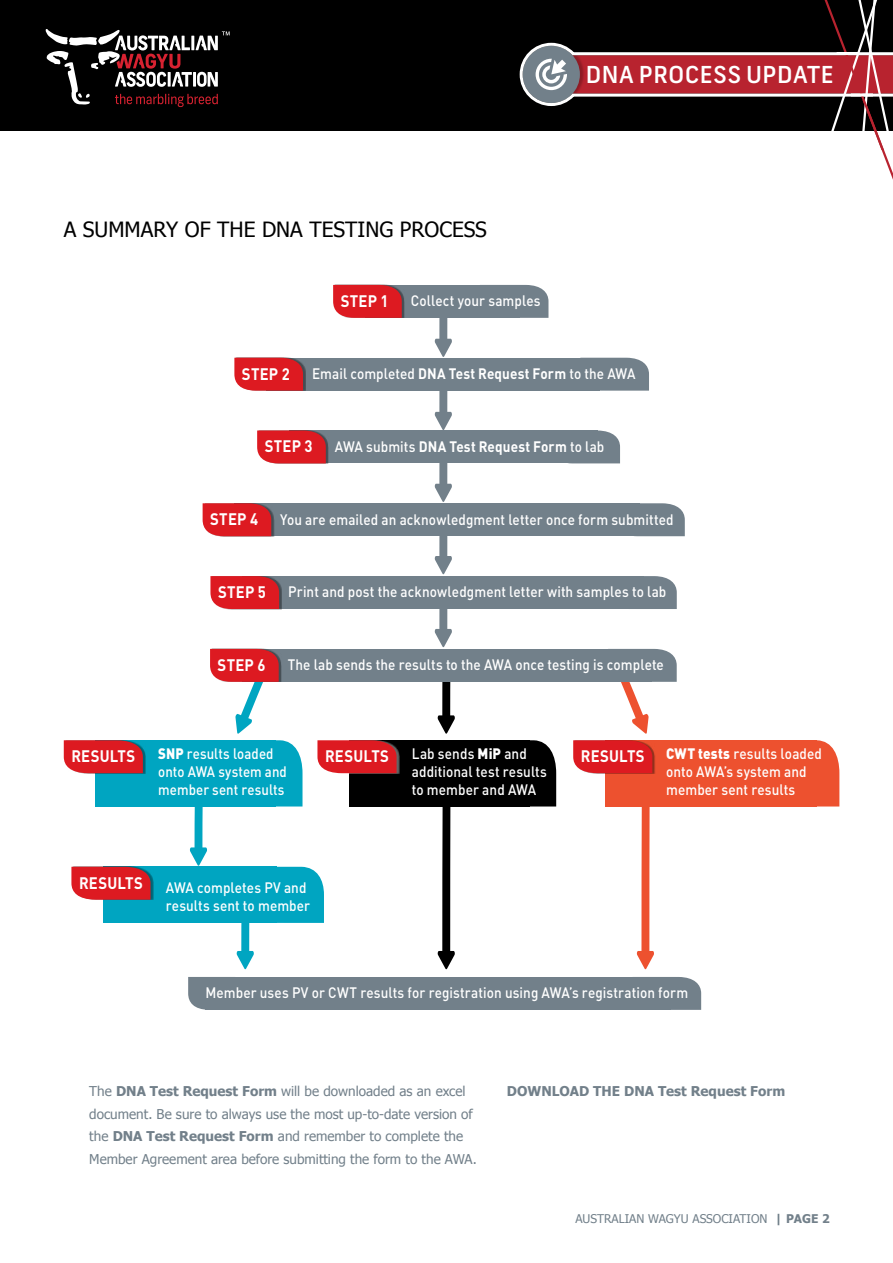
<style>
.page{position:relative;width:893px;height:1263px;background:#fff}
.page>*{position:absolute;margin:0;border:0;box-sizing:border-box;transform-origin:0 0}
.t1{font:500 23.25px "Frank";letter-spacing:.045em;color:#fff}
.t2{font:21px "Tahoma";color:#000}
.t3{font:700 16.5px "DIN Pro";letter-spacing:.015em;color:#fff;scale:.9 1}
.t4{font:500 15px/18px "DIN Pro";letter-spacing:.005em;color:#fff;scale:.9 1}
.t5{font:500 15px/18px "DIN Pro";letter-spacing:.005em;color:#fff;scale:.88 1}
.t6{font:700 15px "DIN Pro";letter-spacing:.01em;color:#fff;scale:.9 1}
.t7{font:13.5px/22.5px "Tahoma";color:#72808a}
.t8{font:700 13.5px "Tahoma";color:#72808a}
.t9{font:12px "Tahoma";color:#72808a}
.s1{font-weight:700}
.s2{font-weight:500}
.s3{font-weight:900}
</style>
<div class="page">
<div style="left:0;top:0;width:893px;height:131px;background:#000"></div>
<svg style="left:46px;top:29px;width:184px;height:78px"></svg>
<svg style="left:435px;top:318px;width:17px;height:39px"></svg>
<svg style="left:435px;top:391px;width:17px;height:111px"></svg>
<svg style="left:435px;top:536px;width:17px;height:38px"></svg>
<svg style="left:435px;top:609px;width:17px;height:38px"></svg>
<svg style="left:190px;top:806px;width:17px;height:60px"></svg>
<svg style="left:438px;top:682px;width:17px;height:52px"></svg>
<svg style="left:438px;top:806px;width:17px;height:163px"></svg>
<svg style="left:637px;top:806px;width:17px;height:163px"></svg>
<div style="left:365px;top:285px;width:155px;height:33px;background:#72808a"></div>
<div style="left:334px;top:285px;width:71px;height:33px;background:#000;opacity:.4"></div>
<svg style="left:333px;top:285px;width:69px;height:33px;background:#d9232a"></svg>
<svg style="left:520px;top:285px;width:28px;height:33px"></svg>
<div style="left:242px;top:649px;width:409px;height:33px;background:#72808a"></div>
<div style="left:211px;top:648px;width:71px;height:34px;background:#000;opacity:.4"></div>
<svg style="left:210px;top:649px;width:69px;height:85px"></svg>
<svg style="left:621px;top:649px;width:56px;height:85px"></svg>
<div style="left:266px;top:358px;width:334px;height:33px;background:#72808a"></div>
<div style="left:235px;top:357px;width:71px;height:34px;background:#000;opacity:.4"></div>
<svg style="left:234px;top:358px;width:69px;height:33px;background:#d9252b"></svg>
<svg style="left:600px;top:358px;width:49px;height:33px;background:#79868f"></svg>
<div style="left:289px;top:430px;width:308px;height:33px;background:#72808a"></div>
<div style="left:258px;top:430px;width:71px;height:34px;background:#000;opacity:.4"></div>
<svg style="left:257px;top:430px;width:69px;height:33px;background:#d8242b"></svg>
<svg style="left:597px;top:430px;width:23px;height:33px"></svg>
<div style="left:234px;top:503px;width:406px;height:33px;background:#72808a"></div>
<div style="left:205px;top:503px;width:69px;height:34px;background:#000;opacity:.4"></div>
<svg style="left:203px;top:503px;width:68px;height:33px;background:#d92229"></svg>
<svg style="left:640px;top:503px;width:45px;height:33px"></svg>
<div style="left:242px;top:576px;width:402px;height:33px;background:#72808a"></div>
<div style="left:213px;top:576px;width:69px;height:33px;background:#000;opacity:.4"></div>
<svg style="left:210px;top:576px;width:69px;height:33px;background:#d9242b"></svg>
<svg style="left:644px;top:576px;width:33px;height:33px"></svg>
<div style="left:103px;top:867px;width:173px;height:56px;background:#00a5c1"></div>
<div style="left:72px;top:866px;width:81px;height:34px;background:#000;opacity:.4"></div>
<svg style="left:71px;top:867px;width:80px;height:33px;background:#d5262d"></svg>
<svg style="left:237px;top:867px;width:87px;height:102px"></svg>
<div style="left:349px;top:740px;width:181px;height:66px;background:#000"></div>
<div style="left:320px;top:740px;width:79px;height:34px;background:#fff;opacity:.4"></div>
<svg style="left:317px;top:740px;width:80px;height:33px;background:#d62229"></svg>
<svg style="left:530px;top:740px;width:26px;height:66px;background:#151515"></svg>
<div style="left:605px;top:740px;width:211px;height:66px;background:#ed512f"></div>
<div style="left:574px;top:740px;width:81px;height:34px;background:#000;opacity:.4"></div>
<svg style="left:573px;top:740px;width:79px;height:33px;background:#dd2228"></svg>
<svg style="left:816px;top:740px;width:23px;height:66px;background:#ee6041"></svg>
<div style="left:95px;top:740px;width:181px;height:66px;background:#00a5c1"></div>
<div style="left:65px;top:740px;width:81px;height:34px;background:#000;opacity:.4"></div>
<svg style="left:64px;top:740px;width:79px;height:33px;background:#d5242b"></svg>
<svg style="left:276px;top:740px;width:26px;height:66px;background:#14acc5"></svg>
<div style="left:205px;top:977px;width:466px;height:33px;background:#72808a"></div>
<svg style="left:188px;top:977px;width:17px;height:33px"></svg>
<svg style="left:671px;top:977px;width:30px;height:33px"></svg>
<svg style="left:519px;top:0;width:374px;height:180px"></svg>
<hr style="left:837px;top:52px;width:22px;height:3px;background:#fff">
<hr style="left:851px;top:93px;width:22px;height:3px;background:#fff">
<h1 class="t1" style="left:586px;top:61px;width:249px">DNA PROCESS UPDATE</h1>
<h2 class="t2" style="left:64px;top:215px;width:425px">A SUMMARY OF THE DNA TESTING PROCESS</h2>
<p class="t3" style="left:341px;top:290px;width:55px">STEP 1</p>
<p class="t4" style="left:411px;top:291px;width:146px">Collect your samples</p>
<p class="t3" style="left:242px;top:362px;width:55px">STEP 2</p>
<p class="t4" style="left:312px;top:364px;width:361px">Email completed <span class="s1">DNA Test Request Form</span> to the AWA</p>
<p class="t3" style="left:265px;top:435px;width:55px">STEP 3</p>
<p class="t6" style="left:335px;top:436px;width:301px"><span class="s2">AWA submits</span> DNA Test Request Form <span class="s2">to lab</span></p>
<p class="t3" style="left:210px;top:508px;width:55px">STEP 4</p>
<p class="t4" style="left:280px;top:509px;width:439px">You are emailed an acknowledgment letter once form submitted</p>
<p class="t3" style="left:218px;top:581px;width:55px">STEP 5</p>
<p class="t4" style="left:288px;top:582px;width:422px">Print and post the acknowledgment letter with samples to lab</p>
<p class="t3" style="left:218px;top:654px;width:55px">STEP 6</p>
<p class="t4" style="left:288px;top:655px;width:419px">The lab sends the results to the AWA once testing is complete</p>
<p class="t3" style="left:71px;top:745px;width:73px">RESULTS</p>
<p class="t5" style="left:158px;top:744px;width:148px"><span class="s3">SNP</span> results loaded onto AWA system and member sent results</p>
<p class="t3" style="left:325px;top:745px;width:73px">RESULTS</p>
<p class="t4" style="left:412px;top:744px;width:152px">Lab sends <span class="s3">MiP</span> and additional test results to member and AWA</p>
<p class="t3" style="left:581px;top:745px;width:73px">RESULTS</p>
<p class="t4" style="left:666px;top:744px;width:175px"><span class="s3">CWT tests</span> results loaded onto AWA’s system and member sent results</p>
<p class="t3" style="left:79px;top:871px;width:73px">RESULTS</p>
<p class="t4" style="left:166px;top:877px;width:162px">AWA completes PV and results sent to member</p>
<p class="t4" style="left:205px;top:983px;width:538px">Member uses PV or CWT results for registration using AWA’s registration form</p>
<p class="t7" style="left:89px;top:1080px;width:389px">The <span class="s1">DNA Test Request Form</span> will be downloaded as an excel document. Be sure to always use the most up-to-date version of the <span class="s1">DNA Test Request Form</span> and remember to complete the Member Agreement area before submitting the form to the AWA.</p>
<p class="t8" style="left:507px;top:1082px;width:280px">DOWNLOAD THE DNA Test Request Form</p>
<p class="t9" style="left:575px;top:1211px;width:256px">AUSTRALIAN WAGYU ASSOCIATION <span class="s1">| PAGE 2</span></p>
</div>
